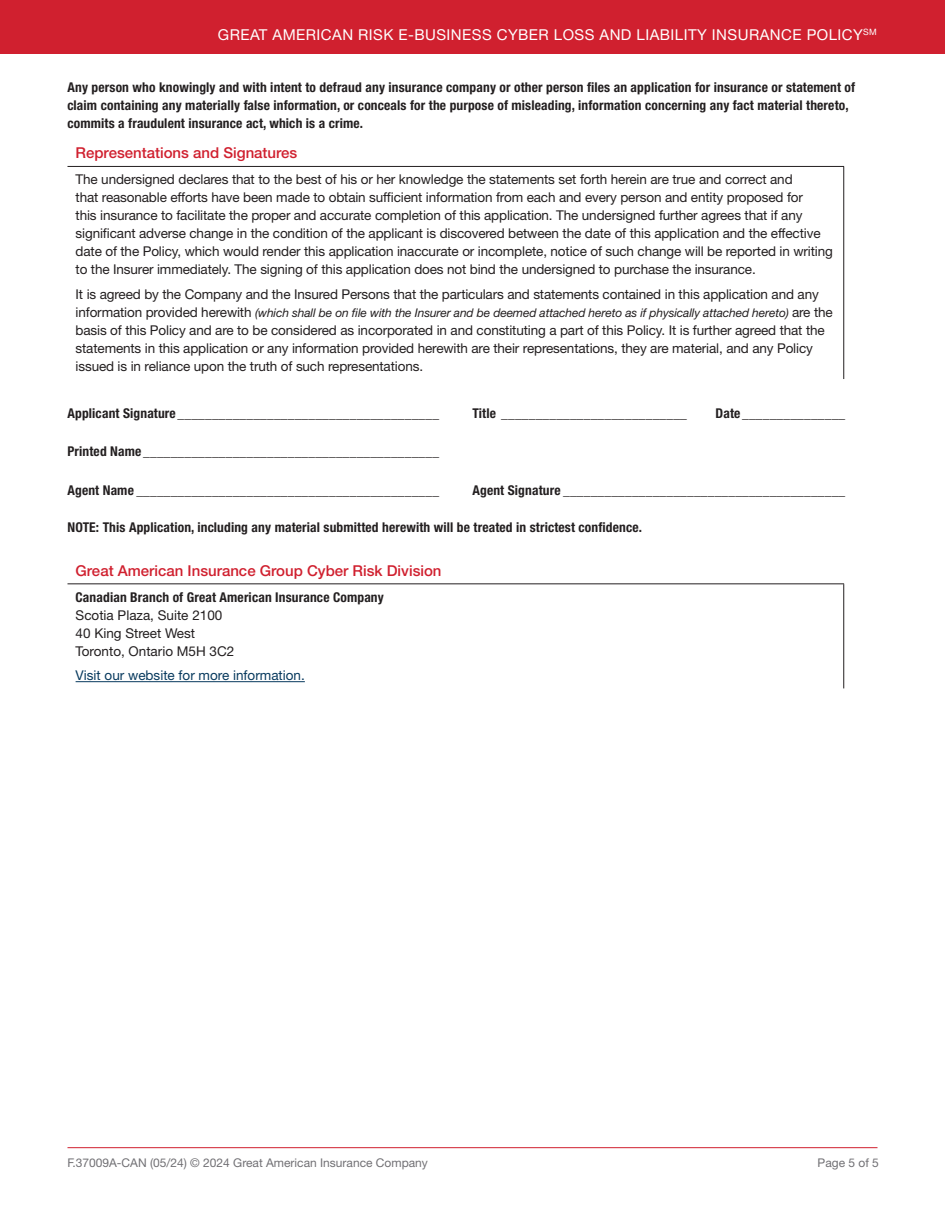
<style>
.page{position:relative;width:945px;height:1215px;background:#fff}
.page>*{position:absolute;margin:0;border:0;box-sizing:border-box;transform-origin:0 0}
.t1{font:500 15px "Helvetica Neue LT Std";color:#d0202f}
.t2{font:15px "Helvetica Neue LT Std";letter-spacing:.03em;color:#fff}
.t3{font:13.5px/18px "Helvetica Neue LT Std";letter-spacing:-.01em;color:#231f20}
.t4{font:700 condensed 13.5px/18px "Helvetica Neue LT Std";letter-spacing:.01em;color:#231f20}
.t5{font:13.5px "Helvetica Neue LT Std";color:#083a5e}
.t6{font:italic 12px "Helvetica Neue LT Std";letter-spacing:-.01em;color:#231f20}
.t7{font:12px "Helvetica Neue LT Std";color:#717074}
.s1{font-style:normal;font-size:13.5px}
</style>
<div class="page">
<div style="left:0;top:0;width:945px;height:54px;background:#d0202f"></div>
<hr style="left:68px;top:1147px;width:810px;height:1px;background:#d0202f">
<hr style="left:68px;top:166px;width:776px;height:1px;background:#231f20">
<hr style="left:843px;top:167px;width:1px;height:212px;background:#231f20">
<hr style="left:67px;top:583px;width:777px;height:1px;background:#231f20">
<hr style="left:843px;top:584px;width:1px;height:104px;background:#231f20">
<hr style="left:76px;top:681px;width:229px;height:1px;background:#083a5e">
<p class="t2" style="left:218px;top:26px;width:660px">GREAT AMERICAN RISK E-BUSINESS CYBER LOSS AND LIABILITY INSURANCE POLICY<sup>SM</sup></p>
<p class="t4" style="left:68px;top:78px;width:789px">Any person who knowingly and with intent to defraud any insurance company or other person files an application for insurance or statement of claim containing any materially false information, or conceals for the purpose of misleading, information concerning any fact material thereto, commits a fraudulent insurance act, which is a crime.</p>
<p class="t1" style="left:76px;top:144px;width:223px">Representations and Signatures</p>
<p class="t3" style="left:76px;top:170px;width:759px">The undersigned declares that to the best of his or her knowledge the statements set forth herein are true and correct and<br>that reasonable efforts have been made to obtain sufficient information from each and every person and entity proposed for<br>this insurance to facilitate the proper and accurate completion of this application. The undersigned further agrees that if any significant adverse change in the condition of the applicant is discovered between the date of this application and the effective date of the Policy, which would render this application inaccurate or incomplete, notice of such change will be reported in writing to the Insurer immediately. The signing of this application does not bind the undersigned to purchase the insurance.</p>
<p class="t3" style="left:76px;top:285px;width:745px">It is agreed by the Company and the Insured Persons that the particulars and statements contained in this application and any</p>
<p class="t6" style="left:76px;top:305px;width:759px"><span class="s1">information provided herewith</span> (which shall be on file with the Insurer and be deemed attached hereto as if physically attached hereto) <span class="s1">are the</span></p>
<p class="t3" style="left:76px;top:321px;width:751px">basis of this Policy and are to be considered as incorporated in and constituting a part of this Policy. It is further agreed that the statements in this application or any information provided herewith are their representations, they are material, and any Policy issued is in reliance upon the truth of such representations.</p>
<p class="t4" style="left:67px;top:404px;width:373px">Applicant Signature ______________________________________</p>
<p class="t4" style="left:472px;top:404px;width:216px">Title ___________________________</p>
<p class="t4" style="left:715px;top:404px;width:131px">Date _______________</p>
<p class="t4" style="left:67px;top:442px;width:373px">Printed Name ___________________________________________</p>
<p class="t4" style="left:67px;top:481px;width:373px">Agent Name ____________________________________________</p>
<p class="t4" style="left:472px;top:481px;width:374px">Agent Signature _________________________________________</p>
<p class="t4" style="left:67px;top:518px;width:576px">NOTE: This Application, including any material submitted herewith will be treated in strictest confidence.</p>
<p class="t1" style="left:76px;top:561px;width:367px">Great American Insurance Group Cyber Risk Division</p>
<p class="t4" style="left:76px;top:588px;width:310px">Canadian Branch of Great American Insurance Company</p>
<p class="t3" style="left:76px;top:606px;width:160px">Scotia Plaza, Suite 2100<br>40 King Street West<br>Toronto, Ontario M5H 3C2</p>
<p class="t5" style="left:76px;top:667px;width:231px">Visit our website for more information.</p>
<p class="t7" style="left:68px;top:1156px;width:362px">F.37009A-CAN (05/24) © 2024 Great American Insurance Company</p>
<p class="t7" style="left:818px;top:1156px;width:63px">Page 5 of 5</p>
</div>
